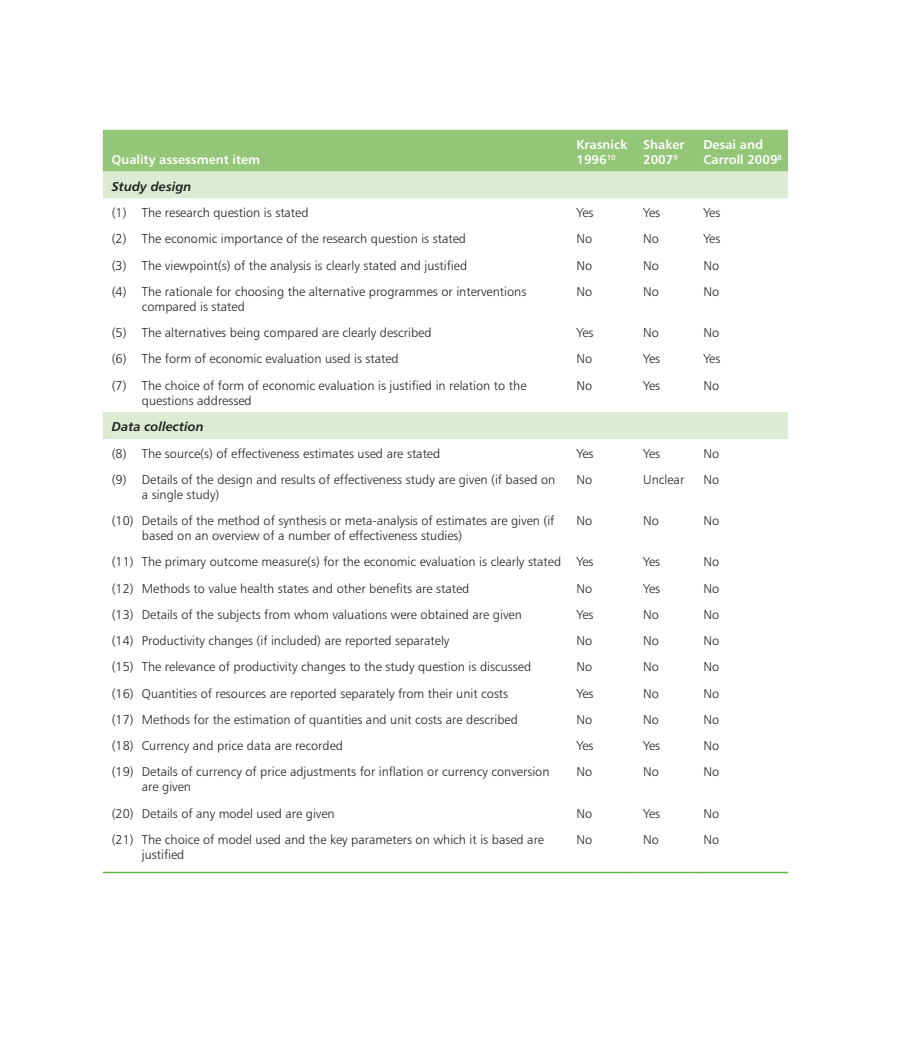
<style>
.page{position:relative;width:919px;height:1062px;background:#fff}
.page>*{position:absolute;margin:0;border:0;box-sizing:border-box;transform-origin:0 0}
._7_2_Table_text__Tab{font:12.75px/15px "Humanist 777 BT Light B";color:#231f20}
._7_10_Table_head__Ta{font:12.75px/15px "Humanist 777 BT Bold B";color:#fff}
._7_11_Table_subhead{font:12.75px "Humanist 777 BT Bold Italic B";color:#231f20}
</style>
<div class="page">
<div style="left:103px;top:130px;width:685px;height:42px;background:#93c676"></div>
<svg style="left:103px;top:172px;width:685px;height:267px"></svg>
<hr style="left:103px;top:871px;width:464px;height:2px;background:#63b445">
<hr style="left:567px;top:871px;width:67px;height:2px;background:#63b445">
<hr style="left:634px;top:871px;width:60px;height:2px;background:#63b445">
<hr style="left:694px;top:871px;width:94px;height:2px;background:#63b445">
<p class="_7_10_Table_head__Ta" style="left:112px;top:152px;width:150px">Quality assessment item</p>
<p class="_7_10_Table_head__Ta" style="left:576px;top:137px;width:52px">Krasnick<br>1996<sup>10</sup></p>
<p class="_7_10_Table_head__Ta" style="left:643px;top:137px;width:43px">Shaker<br>2007<sup>9</sup></p>
<p class="_7_10_Table_head__Ta" style="left:703px;top:137px;width:80px">Desai and<br>Carroll 2009<sup>8</sup></p>
<p class="_7_11_Table_subhead" style="left:112px;top:178px;width:81px">Study design</p>
<p class="_7_2_Table_text__Tab" style="left:112px;top:205px;width:198px">(1) The research question is stated</p>
<p class="_7_2_Table_text__Tab" style="left:576px;top:205px;width:19px">Yes</p>
<p class="_7_2_Table_text__Tab" style="left:643px;top:205px;width:19px">Yes</p>
<p class="_7_2_Table_text__Tab" style="left:703px;top:205px;width:19px">Yes</p>
<p class="_7_2_Table_text__Tab" style="left:112px;top:231px;width:356px">(2) The economic importance of the research question is stated</p>
<p class="_7_2_Table_text__Tab" style="left:576px;top:231px;width:17px">No</p>
<p class="_7_2_Table_text__Tab" style="left:643px;top:231px;width:17px">No</p>
<p class="_7_2_Table_text__Tab" style="left:703px;top:231px;width:19px">Yes</p>
<p class="_7_2_Table_text__Tab" style="left:112px;top:257px;width:357px">(3) The viewpoint(s) of the analysis is clearly stated and justified</p>
<p class="_7_2_Table_text__Tab" style="left:576px;top:257px;width:17px">No</p>
<p class="_7_2_Table_text__Tab" style="left:643px;top:257px;width:17px">No</p>
<p class="_7_2_Table_text__Tab" style="left:703px;top:257px;width:17px">No</p>
<p class="_7_2_Table_text__Tab" style="left:142px;top:284px;width:386px;text-indent:-30px">(4) The rationale for choosing the alternative programmes or interventions compared is stated</p>
<p class="_7_2_Table_text__Tab" style="left:576px;top:284px;width:17px">No</p>
<p class="_7_2_Table_text__Tab" style="left:643px;top:284px;width:17px">No</p>
<p class="_7_2_Table_text__Tab" style="left:703px;top:284px;width:17px">No</p>
<p class="_7_2_Table_text__Tab" style="left:112px;top:325px;width:321px">(5) The alternatives being compared are clearly described</p>
<p class="_7_2_Table_text__Tab" style="left:576px;top:325px;width:19px">Yes</p>
<p class="_7_2_Table_text__Tab" style="left:643px;top:325px;width:17px">No</p>
<p class="_7_2_Table_text__Tab" style="left:703px;top:325px;width:17px">No</p>
<p class="_7_2_Table_text__Tab" style="left:112px;top:351px;width:288px">(6) The form of economic evaluation used is stated</p>
<p class="_7_2_Table_text__Tab" style="left:576px;top:351px;width:17px">No</p>
<p class="_7_2_Table_text__Tab" style="left:643px;top:351px;width:19px">Yes</p>
<p class="_7_2_Table_text__Tab" style="left:703px;top:351px;width:19px">Yes</p>
<p class="_7_2_Table_text__Tab" style="left:142px;top:377px;width:386px;text-indent:-30px">(7) The choice of form of economic evaluation is justified in relation to the questions addressed</p>
<p class="_7_2_Table_text__Tab" style="left:576px;top:377px;width:17px">No</p>
<p class="_7_2_Table_text__Tab" style="left:643px;top:377px;width:19px">Yes</p>
<p class="_7_2_Table_text__Tab" style="left:703px;top:377px;width:17px">No</p>
<p class="_7_11_Table_subhead" style="left:112px;top:419px;width:93px">Data collection</p>
<p class="_7_2_Table_text__Tab" style="left:112px;top:445px;width:330px">(8) The source(s) of effectiveness estimates used are stated</p>
<p class="_7_2_Table_text__Tab" style="left:576px;top:445px;width:19px">Yes</p>
<p class="_7_2_Table_text__Tab" style="left:643px;top:445px;width:19px">Yes</p>
<p class="_7_2_Table_text__Tab" style="left:703px;top:445px;width:17px">No</p>
<p class="_7_2_Table_text__Tab" style="left:142px;top:472px;width:415px;text-indent:-30px">(9) Details of the design and results of effectiveness study are given (if based on a single study)</p>
<p class="_7_2_Table_text__Tab" style="left:576px;top:472px;width:17px">No</p>
<p class="_7_2_Table_text__Tab" style="left:643px;top:472px;width:43px">Unclear</p>
<p class="_7_2_Table_text__Tab" style="left:703px;top:472px;width:17px">No</p>
<p class="_7_2_Table_text__Tab" style="left:142px;top:513px;width:414px;text-indent:-30px">(10) Details of the method of synthesis or meta-analysis of estimates are given (if based on an overview of a number of effectiveness studies)</p>
<p class="_7_2_Table_text__Tab" style="left:576px;top:513px;width:17px">No</p>
<p class="_7_2_Table_text__Tab" style="left:643px;top:513px;width:17px">No</p>
<p class="_7_2_Table_text__Tab" style="left:703px;top:513px;width:17px">No</p>
<p class="_7_2_Table_text__Tab" style="left:112px;top:554px;width:451px">(11) The primary outcome measure(s) for the economic evaluation is clearly stated</p>
<p class="_7_2_Table_text__Tab" style="left:576px;top:554px;width:19px">Yes</p>
<p class="_7_2_Table_text__Tab" style="left:643px;top:554px;width:19px">Yes</p>
<p class="_7_2_Table_text__Tab" style="left:703px;top:554px;width:17px">No</p>
<p class="_7_2_Table_text__Tab" style="left:112px;top:580px;width:359px">(12) Methods to value health states and other benefits are stated</p>
<p class="_7_2_Table_text__Tab" style="left:576px;top:580px;width:17px">No</p>
<p class="_7_2_Table_text__Tab" style="left:643px;top:580px;width:19px">Yes</p>
<p class="_7_2_Table_text__Tab" style="left:703px;top:580px;width:17px">No</p>
<p class="_7_2_Table_text__Tab" style="left:112px;top:607px;width:411px">(13) Details of the subjects from whom valuations were obtained are given</p>
<p class="_7_2_Table_text__Tab" style="left:576px;top:607px;width:19px">Yes</p>
<p class="_7_2_Table_text__Tab" style="left:643px;top:607px;width:17px">No</p>
<p class="_7_2_Table_text__Tab" style="left:703px;top:607px;width:17px">No</p>
<p class="_7_2_Table_text__Tab" style="left:112px;top:633px;width:339px">(14) Productivity changes (if included) are reported separately</p>
<p class="_7_2_Table_text__Tab" style="left:576px;top:633px;width:17px">No</p>
<p class="_7_2_Table_text__Tab" style="left:643px;top:633px;width:17px">No</p>
<p class="_7_2_Table_text__Tab" style="left:703px;top:633px;width:17px">No</p>
<p class="_7_2_Table_text__Tab" style="left:112px;top:659px;width:421px">(15) The relevance of productivity changes to the study question is discussed</p>
<p class="_7_2_Table_text__Tab" style="left:576px;top:659px;width:17px">No</p>
<p class="_7_2_Table_text__Tab" style="left:643px;top:659px;width:17px">No</p>
<p class="_7_2_Table_text__Tab" style="left:703px;top:659px;width:17px">No</p>
<p class="_7_2_Table_text__Tab" style="left:112px;top:685px;width:398px">(16) Quantities of resources are reported separately from their unit costs</p>
<p class="_7_2_Table_text__Tab" style="left:576px;top:685px;width:19px">Yes</p>
<p class="_7_2_Table_text__Tab" style="left:643px;top:685px;width:17px">No</p>
<p class="_7_2_Table_text__Tab" style="left:703px;top:685px;width:17px">No</p>
<p class="_7_2_Table_text__Tab" style="left:112px;top:712px;width:407px">(17) Methods for the estimation of quantities and unit costs are described</p>
<p class="_7_2_Table_text__Tab" style="left:576px;top:712px;width:17px">No</p>
<p class="_7_2_Table_text__Tab" style="left:643px;top:712px;width:17px">No</p>
<p class="_7_2_Table_text__Tab" style="left:703px;top:712px;width:17px">No</p>
<p class="_7_2_Table_text__Tab" style="left:112px;top:738px;width:233px">(18) Currency and price data are recorded</p>
<p class="_7_2_Table_text__Tab" style="left:576px;top:738px;width:19px">Yes</p>
<p class="_7_2_Table_text__Tab" style="left:643px;top:738px;width:19px">Yes</p>
<p class="_7_2_Table_text__Tab" style="left:703px;top:738px;width:17px">No</p>
<p class="_7_2_Table_text__Tab" style="left:142px;top:764px;width:409px;text-indent:-30px">(19) Details of currency of price adjustments for inflation or currency conversion are given</p>
<p class="_7_2_Table_text__Tab" style="left:576px;top:764px;width:17px">No</p>
<p class="_7_2_Table_text__Tab" style="left:643px;top:764px;width:17px">No</p>
<p class="_7_2_Table_text__Tab" style="left:703px;top:764px;width:17px">No</p>
<p class="_7_2_Table_text__Tab" style="left:112px;top:805px;width:224px">(20) Details of any model used are given</p>
<p class="_7_2_Table_text__Tab" style="left:576px;top:805px;width:17px">No</p>
<p class="_7_2_Table_text__Tab" style="left:643px;top:805px;width:19px">Yes</p>
<p class="_7_2_Table_text__Tab" style="left:703px;top:805px;width:17px">No</p>
<p class="_7_2_Table_text__Tab" style="left:142px;top:832px;width:404px;text-indent:-30px">(21) The choice of model used and the key parameters on which it is based are justified</p>
<p class="_7_2_Table_text__Tab" style="left:576px;top:832px;width:17px">No</p>
<p class="_7_2_Table_text__Tab" style="left:643px;top:832px;width:17px">No</p>
<p class="_7_2_Table_text__Tab" style="left:703px;top:832px;width:17px">No</p>
</div>
